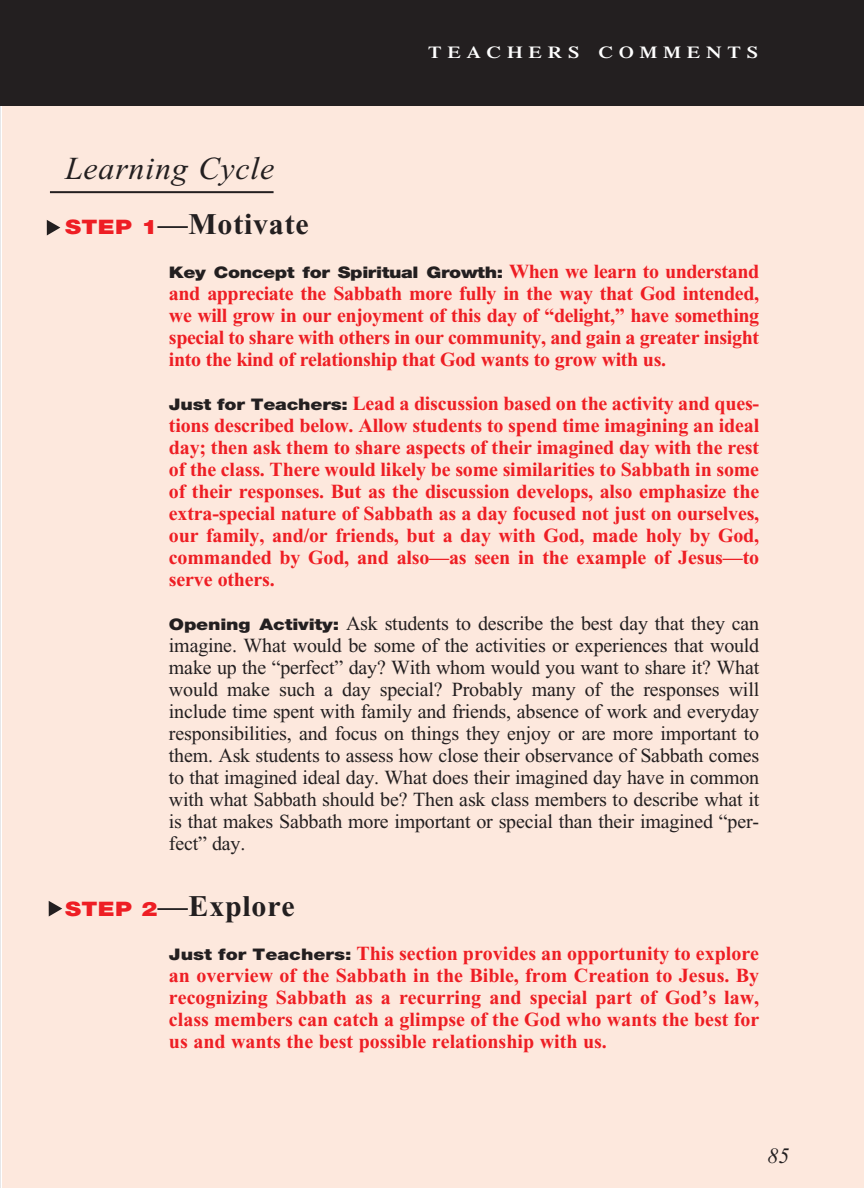
<style>
.page{position:relative;width:864px;height:1188px;background:#fff}
.page>*{position:absolute;margin:0;border:0;box-sizing:border-box;transform-origin:0 0}
.Main_Head_Teachers_C{font:italic 32px "Times New Roman";letter-spacing:.025em;color:#231f20}
.T_Aim_bodyXindent{font:700 30px "Times New Roman";letter-spacing:.025em;color:#231f20}
.t1{font:italic 22px "Times New Roman";color:#231f20}
.First_Line_Space_Tea{font:700 20px/22px "Times New Roman";letter-spacing:-.005em;color:#ee1e24;text-align:justify}
.First_Line_Space_Tea-2{font:20px/22px "Times New Roman";letter-spacing:-.01em;color:#231f20;text-align:justify}
.Objectives_Body_Text{font:700 20px/22px "Times New Roman";letter-spacing:-.02em;color:#ee1e24;text-align:justify}
.t2{font:600 16.8px "Times";letter-spacing:.285em;color:#fff;scale:1.2 1}
.Objectives_Body_Text-2{font:900 16px "Helvetica Neue";letter-spacing:-.02em;color:#231f20;scale:1.2 1}
.s1{font-family:"Helvetica Neue";font-weight:900;font-size:20px;color:#ee1e24}
.s2{font-family:"Times New Roman";font-weight:700;font-size:20px;color:#ee1e24}
.s3{font-family:"Helvetica Neue";font-weight:900;font-size:16px;color:#231f20}
.s4{font-family:"Helvetica Neue";font-weight:900;font-size:16px}
</style>
<div class="page">
<div style="left:2px;top:106px;width:862px;height:1082px;background:#fde8dd"></div>
<div style="left:0;top:0;width:864px;height:105px;background:#231f20"></div>
<hr style="left:50px;top:191px;width:224px;height:2px;background:#231f20">
<svg style="left:47px;top:220px;width:13px;height:15px"></svg>
<svg style="left:49px;top:901px;width:13px;height:16px"></svg>
<p class="t2" style="left:428px;top:43px;width:276px">TEACHERS COMMENTS</p>
<p class="Main_Head_Teachers_C" style="left:65px;top:152px;width:211px">Learning Cycle</p>
<p class="T_Aim_bodyXindent" style="left:65px;top:207px;width:245px"><span class="s1">STEP 1</span>—Motivate</p>
<p class="Objectives_Body_Text-2" style="left:169px;top:263px;width:493px">Key Concept for Spiritual Growth: <span class="s2">When we learn to understand</span></p>
<p class="Objectives_Body_Text" style="left:169px;top:282px;width:592px">and appreciate the Sabbath more fully in the way that God intended, we will grow in our enjoyment of this day of “delight,” have something special to share with others in our community, and gain a greater insight into the kind of relationship that God wants to grow with us.</p>
<p class="First_Line_Space_Tea" style="left:169px;top:392px;width:592px"><span class="s3">Just for Teachers:</span> Lead a discussion based on the activity and ques&shy;tions described below. Allow students to spend time imagining an ideal day; then ask them to share aspects of their imagined day with the rest of the class. There would likely be some similarities to Sabbath in some of their responses. But as the discussion develops, also emphasize the extra-special nature of Sabbath as a day focused not just on ourselves, our family, and/or friends, but a day with God, made holy by God, commanded by God, and also—as seen in the example of Jesus—to serve others.</p>
<p class="First_Line_Space_Tea-2" style="left:169px;top:612px;width:592px"><span class="s4">Opening Activity:</span> Ask students to describe the best day that they can imagine. What would be some of the activities or experiences that would make up the “perfect” day? With whom would you want to share it? What would make such a day special? Probably many of the responses will include time spent with family and friends, absence of work and everyday responsibilities, and focus on things they enjoy or are more important to them. Ask students to assess how close their observance of Sabbath comes to that imagined ideal day. What does their imagined day have in common with what Sabbath should be? Then ask class members to describe what it is that makes Sabbath more important or special than their imagined “per&shy;fect” day.</p>
<p class="T_Aim_bodyXindent" style="left:65px;top:889px;width:231px"><span class="s1">STEP 2</span>—Explore</p>
<p class="First_Line_Space_Tea" style="left:169px;top:942px;width:592px"><span class="s3">Just for Teachers:</span> This section provides an opportunity to explore an overview of the Sabbath in the Bible, from Creation to Jesus. By recognizing Sabbath as a recurring and special part of God’s law, class members can catch a glimpse of the God who wants the best for us and wants the best possible relationship with us.</p>
<p class="t1" style="left:767px;top:1144px;width:23px">85</p>
</div>
